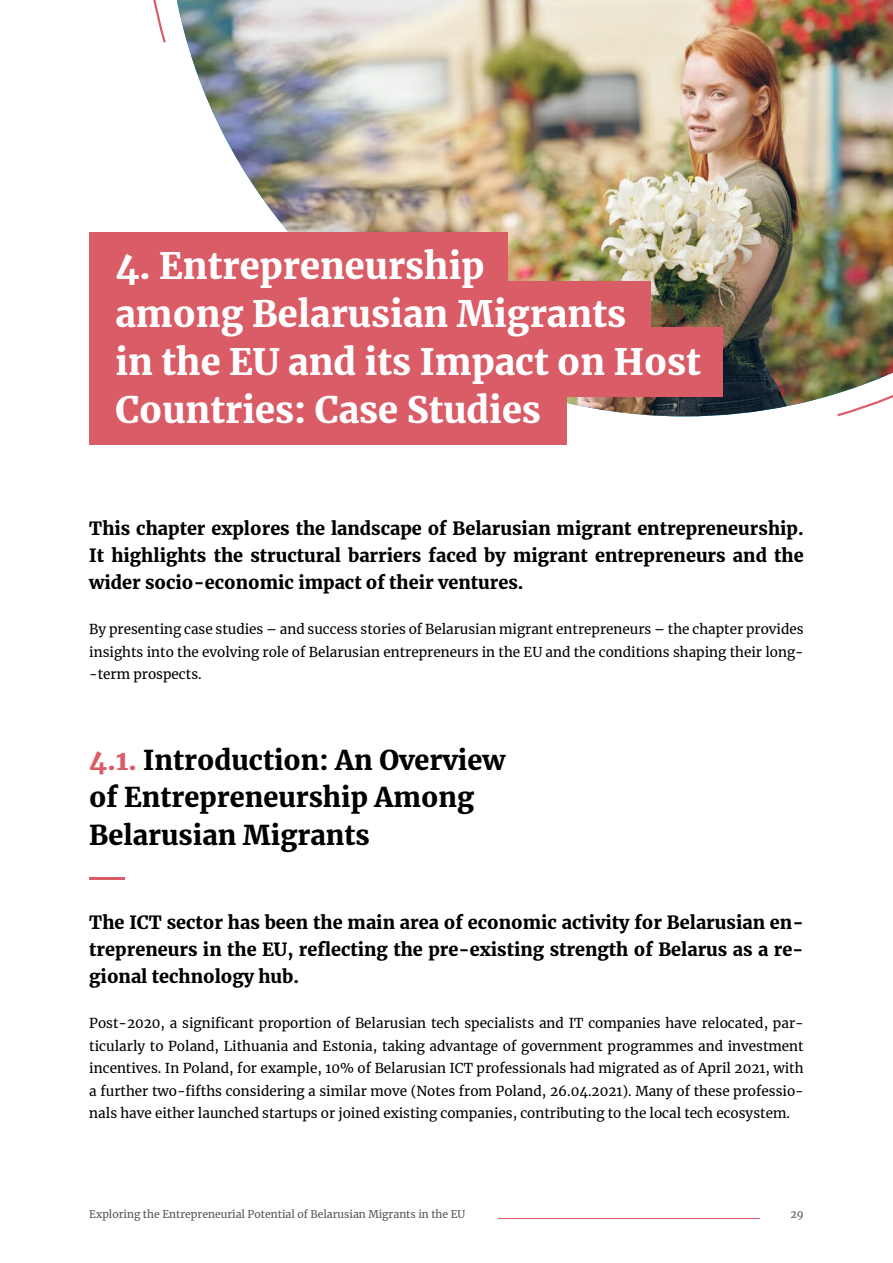
<style>
.page{position:relative;width:893px;height:1263px;background:#fff}
.page>*{position:absolute;margin:0;border:0;box-sizing:border-box;transform-origin:0 0}
.t1{font:900 36px/48px "Merriweather";color:#fff}
.t2{font:900 27px/37.5px "Merriweather";color:#000}
.t3{font:900 18px/27px "Merriweather";color:#000;text-align:justify}
.t4{font:13.5px/22.5px "Merriweather";color:#000;text-align:justify}
.t5{font:10.5px "Merriweather";color:#575654}
.s1{color:#d95c66}
</style>
<div class="page">
<img style="left:177px;top:0;width:716px;height:416px">
<div style="left:89px;top:232px;width:419px;height:70px;background:#d95c66"></div>
<div style="left:89px;top:281px;width:562px;height:70px;background:#d95c66"></div>
<div style="left:89px;top:327px;width:634px;height:70px;background:#d95c66"></div>
<div style="left:89px;top:375px;width:478px;height:70px;background:#d95c66"></div>
<hr style="left:89px;top:876px;width:36px;height:3px;background:#d95c66">
<hr style="left:498px;top:1218px;width:262px;height:1px;background:#d95c66">
<h1 class="t1" style="left:115px;top:241px;width:587px">4. Entrepreneurship<br>among Belarusian Migrants<br>in the EU and its Impact on Host<br>Countries: Case Studies</h1>
<h3 class="t3" style="left:89px;top:515px;width:716px">This chapter explores the landscape of Belarusian migrant entrepreneurship.<br>It highlights the structural barriers faced by migrant entrepreneurs and the wider socio-economic impact of their ventures.</h3>
<p class="t4" style="left:89px;top:618px;width:716px">By presenting case studies – and success stories of Belarusian migrant entrepreneurs – the chapter provides insights into the evolving role of Belarusian entrepreneurs in the EU and the conditions shaping their long--term prospects.</p>
<h2 class="t2" style="left:89px;top:740px;width:417px"><span class="s1">4.1.</span> Introduction: An Overview of Entrepreneurship Among<br>Belarusian Migrants</h2>
<h3 class="t3" style="left:89px;top:908px;width:716px">The ICT sector has been the main area of economic activity for Belarusian en&shy;trepreneurs in the EU, reflecting the pre-existing strength of Belarus as a re&shy;gional technology hub.</h3>
<p class="t4" style="left:89px;top:1011px;width:716px">Post-2020, a significant proportion of Belarusian tech specialists and IT companies have relocated, par&shy;ticularly to Poland, Lithuania and Estonia, taking advantage of government programmes and investment incentives. In Poland, for example, 10% of Belarusian ICT professionals had migrated as of April 2021, with a further two-fifths considering a similar move (Notes from Poland, 26.04.2021). Many of these professio&shy;nals have either launched startups or joined existing companies, contributing to the local tech ecosystem.</p>
<p class="t5" style="left:89px;top:1207px;width:378px">Exploring the Entrepreneurial Potential of Belarusian Migrants in the EU</p>
<p class="t5" style="left:790px;top:1207px;width:15px">29</p>
</div>
